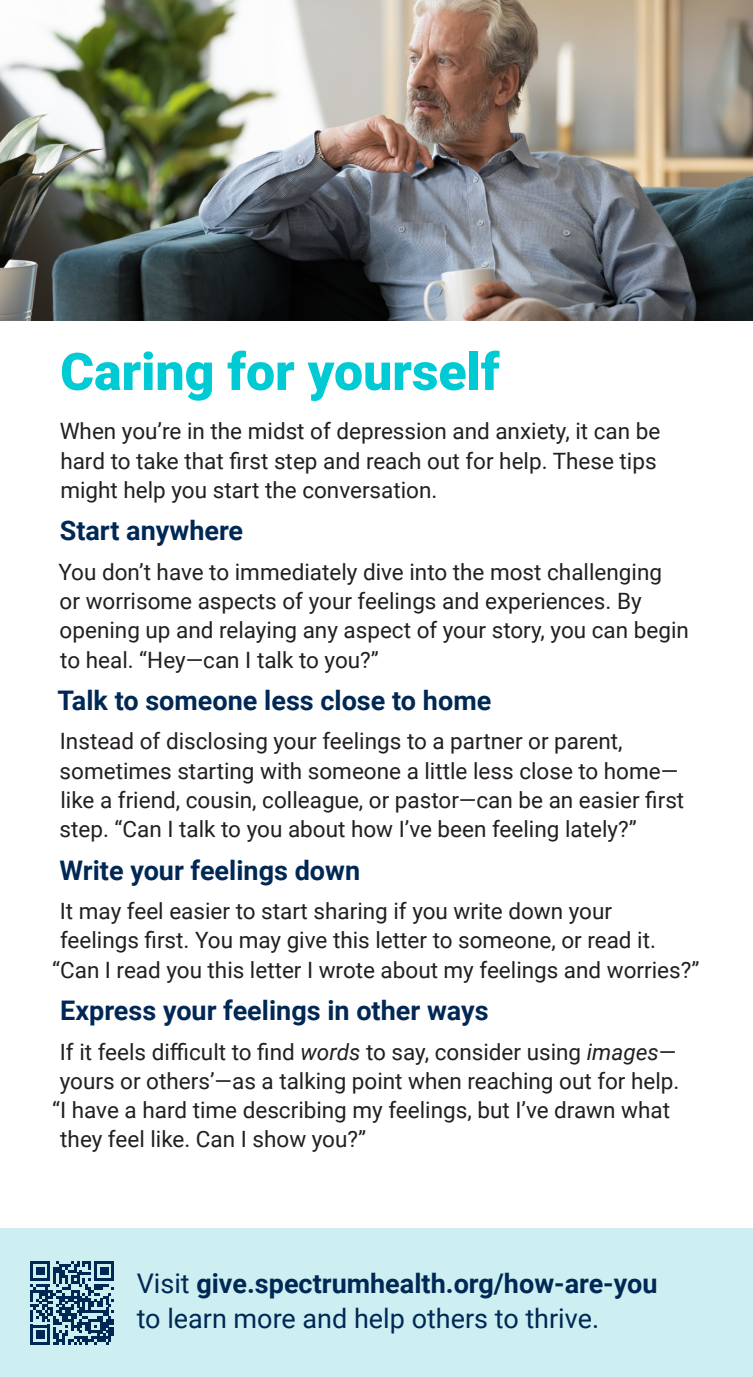
<style>
.page{position:relative;width:753px;height:1377px;background:#fff}
.page>*{position:absolute;margin:0;border:0;box-sizing:border-box;transform-origin:0 0}
.t1{font:900 51.75px "Roboto";color:#00cad4}
.subhead{font:700 27px "Roboto";color:#002855}
.body{font:27px/34.9px "Roboto";color:#002855}
.body-2{font:22.5px/29.2px "Roboto";color:#231f20}
.s1{font-style:italic}
.s2{font-weight:700}
</style>
<div class="page">
<img style="left:0;top:0;width:753px;height:321px">
<div style="left:0;top:1229px;width:753px;height:148px;background:#cdeff2"></div>
<svg style="left:30px;top:1261px;width:84px;height:84px"></svg>
<p class="t1" style="left:60px;top:335px;width:441px">Caring for yourself</p>
<p class="body-2" style="left:60px;top:416px;width:602px">When you’re in the midst of depression and anxiety, it can be hard to take that first step and reach out for help. These tips might help you start the conversation.</p>
<p class="subhead" style="left:60px;top:512px;width:185px">Start anywhere</p>
<p class="body-2" style="left:58px;top:556px;width:632px">You don’t have to immediately dive into the most challenging<br>or worrisome aspects of your feelings and experiences. By opening up and relaying any aspect of your story, you can begin to heal. “Hey—can I talk to you?”</p>
<p class="subhead" style="left:57px;top:682px;width:435px">Talk to someone less close to home</p>
<p class="body-2" style="left:60px;top:726px;width:626px">Instead of disclosing your feelings to a partner or parent, sometimes starting with someone a little less close to home— like a friend, cousin, colleague, or pastor—can be an easier first step. “Can I talk to you about how I’ve been feeling lately?”</p>
<p class="subhead" style="left:60px;top:851px;width:302px">Write your feelings down</p>
<p class="body-2" style="left:60px;top:896px;width:554px">It may feel easier to start sharing if you write down your</p>
<p class="body-2" style="left:60px;top:925px;width:597px">feelings first. You may give this letter to someone, or read it.</p>
<p class="body-2" style="left:52px;top:954px;width:649px">“Can I read you this letter I wrote about my feelings and worries?”</p>
<p class="subhead" style="left:60px;top:992px;width:430px">Express your feelings in other ways</p>
<p class="body-2" style="left:60px;top:1036px;width:618px">If it feels difficult to find <span class="s1">words</span> to say, consider using <span class="s1">images</span>—</p>
<p class="body-2" style="left:60px;top:1065px;width:621px">yours or others’—as a talking point when reaching out for help.</p>
<p class="body-2" style="left:52px;top:1095px;width:619px">“I have a hard time describing my feelings, but I’ve drawn what</p>
<p class="body-2" style="left:60px;top:1124px;width:307px">they feel like. Can I show you?”</p>
<p class="body" style="left:137px;top:1265px;width:522px">Visit <span class="s2">give.spectrumhealth.org/how-are-you </span>to learn more and help others to thrive.</p>
</div>
